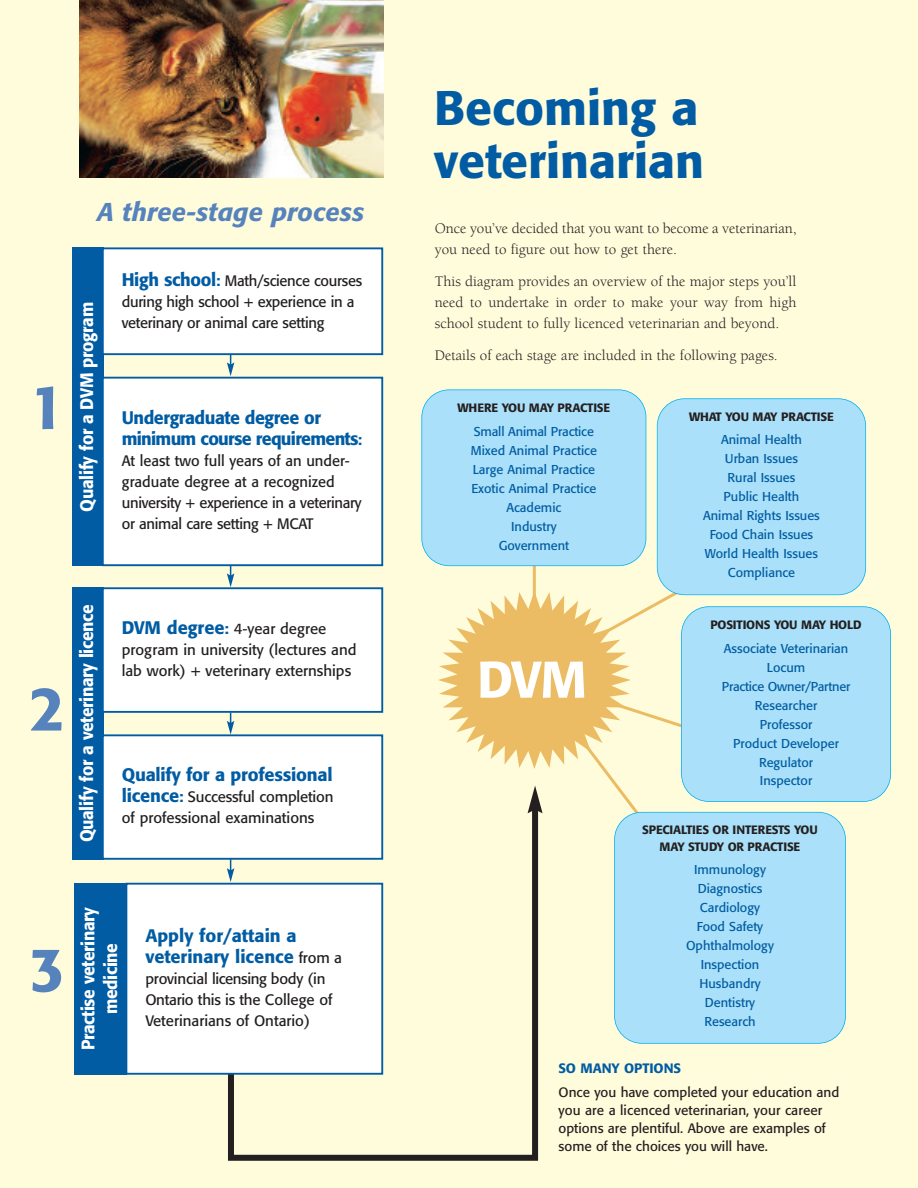
<style>
.page{position:relative;width:918px;height:1188px;background:#fffcdc}
.page>*{position:absolute;margin:0;border:0;box-sizing:border-box;transform-origin:0 0}
.t1{font:500 61.5px "Formata";color:#5783bd}
.t2{font:500 51px "Formata";color:#fff}
.t3{font:500 48px/52.5px "Formata";color:#015ca3}
.t4{font:italic 500 25.5px "Formata";letter-spacing:.005em;color:#5783bd}
.t5{font:500 18px/22.6px "Formata";letter-spacing:-.02em;color:#fff;text-align:center;scale:.95 1}
.t6{font:500 18px/21px "Formata";letter-spacing:-.01em;color:#015ca3}
.t7{font:500 18px/21px "Formata";letter-spacing:-.04em;color:#015ca3}
.t8{font:15px/21px "Formata";letter-spacing:-.01em;color:#231f20}
.t9{font:15px/21px "Berkeley";color:#231f20}
.t10{font:13.5px/18px "Formata";color:#231f20}
.t11{font:500 13.5px "Formata";color:#015ca3}
.t12{font:12.75px/19px "Formata";color:#015ca3;text-align:center}
.t13{font:500 12px/16.5px "Formata";letter-spacing:-.01em;color:#231f20;text-align:center}
.s1{font-weight:500;font-size:18px;color:#015ca3}
.s2{font-weight:500;color:#015ca3}
.s3{font-size:15px}
.s4{font-weight:400;font-size:15px;color:#231f20}
</style>
<div class="page">
<img style="left:79px;top:0;width:304px;height:178px">
<svg style="left:227px;top:355px;width:7px;height:21px"></svg>
<svg style="left:227px;top:566px;width:7px;height:21px"></svg>
<svg style="left:227px;top:713px;width:7px;height:21px"></svg>
<div style="left:72px;top:247px;width:32px;height:319px;background:#015ca3"></div>
<div style="left:72px;top:587px;width:32px;height:273px;background:#015ca3"></div>
<div style="left:103px;top:248px;width:279px;height:106px;background:#fff"></div>
<div style="left:102px;top:247px;width:281px;height:108px;border:2px solid #015ca3"></div>
<div style="left:103px;top:378px;width:279px;height:187px;background:#fff"></div>
<div style="left:102px;top:377px;width:281px;height:189px;border:2px solid #015ca3"></div>
<div style="left:103px;top:588px;width:279px;height:124px;background:#fff"></div>
<div style="left:102px;top:587px;width:281px;height:126px;border:2px solid #015ca3"></div>
<div style="left:103px;top:735px;width:279px;height:124px;background:#fff"></div>
<div style="left:102px;top:734px;width:281px;height:126px;border:2px solid #015ca3"></div>
<hr style="left:533px;top:542px;width:3px;height:156px;background:#ebbc63">
<div style="left:615px;top:812px;width:230px;height:231px;background:#aae0f9;border-radius:27px"></div>
<div style="left:614px;top:812px;width:232px;height:232px;border:2px solid #00aeef;border-radius:28px"></div>
<div style="left:657px;top:399px;width:209px;height:196px;background:#aae0f9;border-radius:27px"></div>
<div style="left:657px;top:398px;width:209px;height:197px;border:2px solid #00aeef;border-radius:28px"></div>
<div style="left:422px;top:390px;width:224px;height:176px;background:#aae0f9;border-radius:27px"></div>
<div style="left:421px;top:389px;width:225px;height:177px;border:2px solid #00aeef;border-radius:28px"></div>
<svg style="left:225px;top:802px;width:314px;height:359px"></svg>
<svg style="left:438px;top:588px;width:266px;height:236px"></svg>
<div style="left:682px;top:607px;width:209px;height:195px;background:#aae0f9;border-radius:27px"></div>
<div style="left:681px;top:606px;width:210px;height:196px;border:2px solid #00aeef;border-radius:28px"></div>
<div style="left:126px;top:884px;width:256px;height:190px;background:#fff"></div>
<div style="left:125px;top:883px;width:258px;height:192px;border:2px solid #015ca3"></div>
<div style="left:75px;top:883px;width:52px;height:192px;background:#015ca3"></div>
<h1 class="t1" style="left:30px;top:381px;width:37px">1</h1>
<h3 class="t4" style="left:98px;top:202px;width:268px">A three-stage process</h3>
<p class="t5" style="left:77px;top:512px;width:222px;rotate:-90deg">Qualify for a DVM program</p>
<p class="t8" style="left:122px;top:271px;width:242px"><span class="s1">High school</span><span class="s2">:</span> Math/science courses during high school + experience in a veterinary or animal care setting</p>
<p class="t7" style="left:122px;top:409px;width:242px">Undergraduate degree or minimum course requirements<span class="s3">:</span></p>
<p class="t8" style="left:122px;top:452px;width:241px">At least two full years of an under&shy;graduate degree at a recognized university + experience in a veterinary or animal care setting + MCAT</p>
<h1 class="t1" style="left:30px;top:682px;width:37px">2</h1>
<p class="t5" style="left:77px;top:842px;width:252px;rotate:-90deg">Qualify for a veterinary licence</p>
<p class="t8" style="left:122px;top:620px;width:236px"><span class="s1">DVM degree</span><span class="s2">:</span> 4-year degree program in university (lectures and lab work) + veterinary externships</p>
<p class="t6" style="left:122px;top:766px;width:213px">Qualify for a professional</p>
<p class="t8" style="left:122px;top:788px;width:213px"><span class="s1">licence</span><span class="s2">:</span> Successful completion of professional examinations</p>
<h1 class="t1" style="left:30px;top:943px;width:37px">3</h1>
<p class="t5" style="left:78px;top:1050px;width:152px;rotate:-90deg">Practise veterinary medicine</p>
<p class="t6" style="left:145px;top:927px;width:198px">Apply for/attain a veterinary licence <span class="s4">from a</span></p>
<p class="t8" style="left:145px;top:970px;width:189px">provincial licensing body (in<br>Ontario this is the College of<br>Veterinarians of Ontario)</p>
<h3 class="t3" style="left:434px;top:86px;width:271px">Becoming a veterinarian</h3>
<p class="t9" style="left:435px;top:220px;width:363px">Once you’ve decided that you want to become a veterinarian, you need to figure out how to get there.</p>
<p class="t9" style="left:435px;top:272px;width:363px;text-align:justify">This diagram provides an overview of the major steps you’ll need to undertake in order to make your way from high school student to fully licenced veterinarian and beyond.</p>
<p class="t9" style="left:435px;top:346px;width:345px">Details of each stage are included in the following pages.</p>
<p class="t13" style="left:457px;top:401px;width:154px">WHERE YOU MAY PRACTISE</p>
<p class="t12" style="left:471px;top:423px;width:128px">Small Animal Practice<br>Mixed Animal Practice<br>Large Animal Practice<br>Exotic Animal Practice<br>Academic<br>Industry<br>Government</p>
<h2 class="t2" style="left:477px;top:658px;width:111px">DVM</h2>
<p class="t13" style="left:689px;top:409px;width:146px">WHAT YOU MAY PRACTISE</p>
<p class="t12" style="left:703px;top:431px;width:118px">Animal Health<br>Urban Issues<br>Rural Issues<br>Public Health<br>Animal Rights Issues<br>Food Chain Issues<br>World Health Issues<br>Compliance</p>
<p class="t13" style="left:710px;top:618px;width:153px">POSITIONS YOU MAY HOLD</p>
<p class="t12" style="left:722px;top:640px;width:130px">Associate Veterinarian<br>Locum<br>Practice Owner/Partner<br>Researcher<br>Professor<br>Product Developer<br>Regulator<br>Inspector</p>
<p class="t13" style="left:642px;top:823px;width:177px">SPECIALTIES OR INTERESTS YOU<br>MAY STUDY OR PRACTISE</p>
<p class="t12" style="left:686px;top:861px;width:89px">Immunology<br>Diagnostics<br>Cardiology<br>Food Safety<br>Ophthalmology<br>Inspection<br>Husbandry<br>Dentistry<br>Research</p>
<p class="t11" style="left:559px;top:1063px;width:124px">SO MANY OPTIONS</p>
<p class="t10" style="left:559px;top:1084px;width:282px">Once you have completed your education and you are a licenced veterinarian, your career options are plentiful. Above are examples of some of the choices you will have.</p>
</div>
